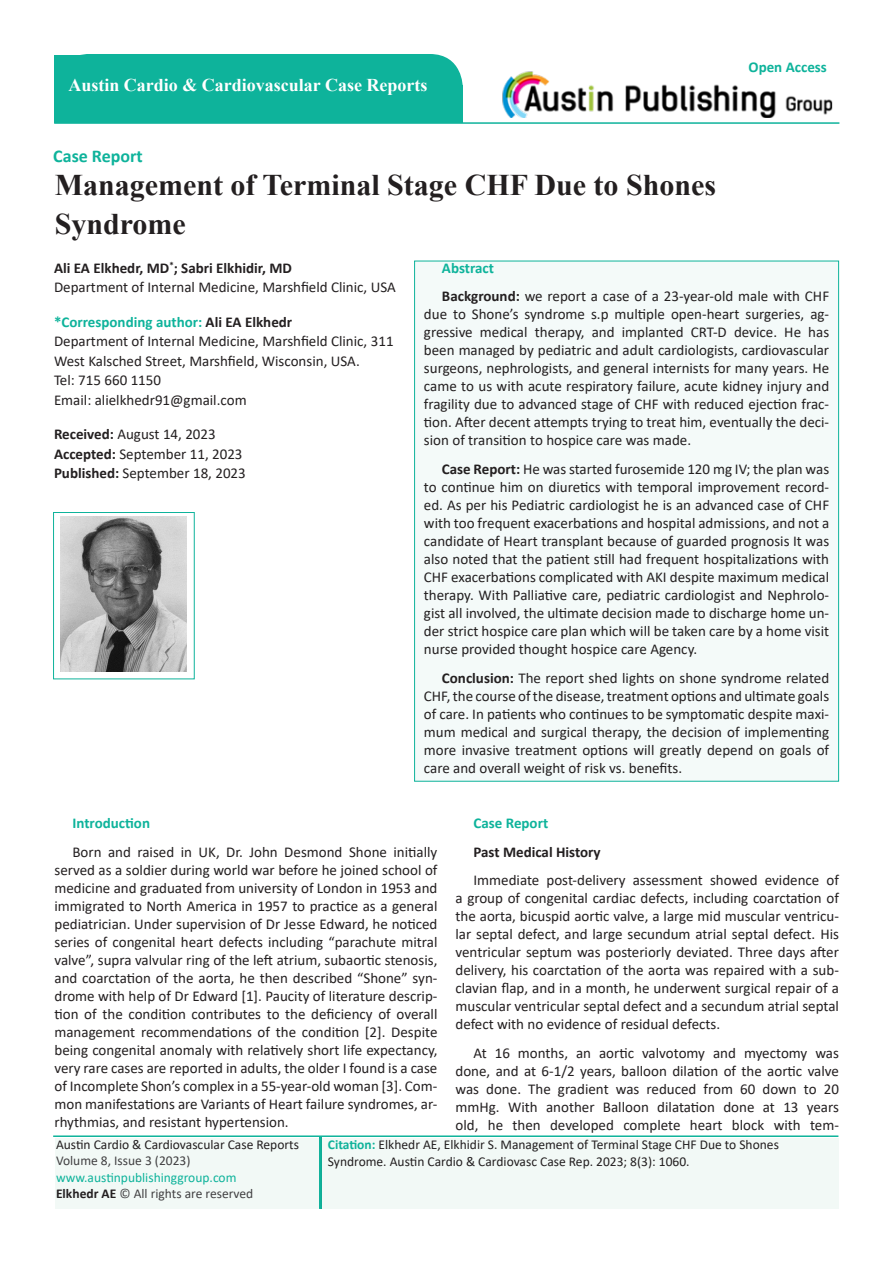
<style>
.page{position:relative;width:893px;height:1263px;background:#fff}
.page>*{position:absolute;margin:0;border:0;box-sizing:border-box;transform-origin:0 0}
.t1{font:700 30px/39px "Times New Roman";color:#231f20}
.t2{font:700 18px "Times New Roman";color:#fff}
.t3{font:700 18px "Calibri";color:#0eb39b}
.t4{font:15px/18px "Calibri";color:#231f20;text-align:justify}
.t5{font:700 15px "Calibri";color:#0eb39b}
.t6{font:700 15px "Calibri";color:#231f20}
.t7{font:13.5px/16.5px "Calibri";color:#231f20}
.t8{font:13.5px/16.5px "Calibri";color:#414042}
.s1{color:#231f20}
.s2{font-weight:700}
.s3{color:#0eb39b}
.s4{font-weight:700;color:#231f20}
.s5{font-weight:700;color:#0eb29a}
</style>
<div class="page">
<div style="left:55px;top:54px;width:408px;height:69px;background:#0eb39b;border-radius:33px"></div>
<img style="left:502px;top:71px;width:331px;height:46px">
<div style="left:55px;top:1138px;width:783px;height:71px;background:#f2f9f6"></div>
<div style="left:335px;top:86px;width:128px;height:37px;background:#0eb39b"></div>
<div style="left:319px;top:1136px;width:3px;height:73px;border:2px solid #0eb39b"></div>
<hr style="left:54px;top:122px;width:785px;height:2px;background:#0eb39b">
<hr style="left:53px;top:1135px;width:785px;height:2px;background:#0eb39b">
<div style="left:415px;top:261px;width:424px;height:520px;background:#f4faf9"></div>
<div style="left:53px;top:512px;width:142px;height:167px;background:#fff;border:1px solid #0eb39b"></div>
<img style="left:61px;top:516px;width:125px;height:156px">
<p class="t2" style="left:68px;top:72px;width:361px">Austin Cardio &amp; Cardiovascular Case Reports</p>
<p class="t5" style="left:748px;top:57px;width:80px">Open Access</p>
<p class="t3" style="left:53px;top:144px;width:91px">Case Report</p>
<p class="t1" style="left:55px;top:165px;width:663px">Management of Terminal Stage CHF Due to Shones<br>Syndrome</p>
<p class="t6" style="left:54px;top:257px;width:239px">Ali EA Elkhedr, MD<sup>*</sup>; Sabri Elkhidir, MD</p>
<p class="t4" style="left:54px;top:278px;width:343px">Department of Internal Medicine, Marshfield Clinic, USA</p>
<p class="t5" style="left:54px;top:311px;width:240px">*Corresponding author: <span class="s1">Ali EA Elkhedr</span></p>
<p class="t4" style="left:54px;top:331px;width:341px;line-height:19.5px">Department of Internal Medicine, Marshfield Clinic, 311<br>West Kalsched Street, Marshfield, Wisconsin, USA.</p>
<p class="t4" style="left:54px;top:371px;width:109px">Tel: 715 660 1150</p>
<p class="t4" style="left:54px;top:390px;width:194px">Email: alielkhedr91@gmail.com</p>
<p class="t4" style="left:54px;top:425px;width:163px"><span class="s2">Received:</span> August 14, 2023</p>
<p class="t4" style="left:54px;top:444px;width:190px"><span class="s2">Accepted:</span> September 11, 2023</p>
<p class="t4" style="left:54px;top:464px;width:193px"><span class="s2">Published:</span> September 18, 2023</p>
<p class="t5" style="left:442px;top:257px;width:53px">Abstract</p>
<p class="t4" style="left:424px;top:287px;width:407px;text-indent:18px"><span class="s2">Background:</span> we report a case of a 23-year-old male with CHF due to Shone’s syndrome s.p multiple open-heart surgeries, ag&shy;gressive medical therapy, and implanted CRT-D device. He has been managed by pediatric and adult cardiologists, cardiovascular surgeons, nephrologists, and general internists for many years. He came to us with acute respiratory failure, acute kidney injury and fragility due to advanced stage of CHF with reduced ejection frac&shy;tion. After decent attempts trying to treat him, eventually the deci&shy;sion of transition to hospice care was made.</p>
<p class="t4" style="left:424px;top:460px;width:407px;text-indent:18px"><span class="s2">Case Report:</span> He was started furosemide 120 mg IV; the plan was to continue him on diuretics with temporal improvement record&shy;ed. As per his Pediatric cardiologist he is an advanced case of CHF with too frequent exacerbations and hospital admissions, and not a candidate of Heart transplant because of guarded prognosis It was also noted that the patient still had frequent hospitalizations with CHF exacerbations complicated with AKI despite maximum medical therapy. With Palliative care, pediatric cardiologist and Nephrolo&shy;gist all involved, the ultimate decision made to discharge home un&shy;der strict hospice care plan which will be taken care by a home visit nurse provided thought hospice care Agency.</p>
<p class="t4" style="left:424px;top:669px;width:407px;text-indent:18px"><span class="s2">Conclusion:</span> The report shed lights on shone syndrome related CHF, the course of the disease, treatment options and ultimate goals of care. In patients who continues to be symptomatic despite maxi&shy;mum medical and surgical therapy, the decision of implementing more invasive treatment options will greatly depend on goals of care and overall weight of risk vs. benefits.</p>
<p class="t5" style="left:72px;top:812px;width:79px">Introduction</p>
<p class="t4" style="left:54px;top:842px;width:384px;text-indent:18px">Born and raised in UK, Dr. John Desmond Shone initially served as a soldier during world war before he joined school of medicine and graduated from university of London in 1953 and immigrated to North America in 1957 to practice as a general pediatrician. Under supervision of Dr Jesse Edward, he noticed series of congenital heart defects including “parachute mitral valve”, supra valvular ring of the left atrium, subaortic stenosis, and coarctation of the aorta, he then described “Shone” syn&shy;drome with help of Dr Edward [1]. Paucity of literature descrip&shy;tion of the condition contributes to the deficiency of overall management recommendations of the condition [2]. Despite being congenital anomaly with relatively short life expectancy, very rare cases are reported in adults, the older I found is a case of Incomplete Shon’s complex in a 55-year-old woman [3]. Com&shy;mon manifestations are Variants of Heart failure syndromes, ar&shy;rhythmias, and resistant hypertension.</p>
<p class="t5" style="left:473px;top:812px;width:76px">Case Report</p>
<p class="t6" style="left:473px;top:841px;width:129px">Past Medical History</p>
<p class="t4" style="left:455px;top:871px;width:385px;text-indent:18px">Immediate post-delivery assessment showed evidence of a group of congenital cardiac defects, including coarctation of the aorta, bicuspid aortic valve, a large mid muscular ventricu&shy;lar septal defect, and large secundum atrial septal defect. His ventricular septum was posteriorly deviated. Three days after delivery, his coarctation of the aorta was repaired with a sub&shy;clavian flap, and in a month, he underwent surgical repair of a muscular ventricular septal defect and a secundum atrial septal defect with no evidence of residual defects.</p>
<p class="t4" style="left:455px;top:1044px;width:385px;text-indent:18px">At 16 months, an aortic valvotomy and myectomy was done, and at 6-1/2 years, balloon dilation of the aortic valve was done. The gradient was reduced from 60 down to 20 mmHg. With another Balloon dilatation done at 13 years old, he then developed complete heart block with tem-</p>
<p class="t7" style="left:56px;top:1136px;width:244px">Austin Cardio &amp; Cardiovascular Case Reports</p>
<p class="t8" style="left:56px;top:1152px;width:199px">Volume 8, Issue 3 (2023) <span class="s3">www.austinpublishinggroup.com<br></span><span class="s4">Elkhedr AE</span> © All rights are reserved</p>
<p class="t7" style="left:328px;top:1136px;width:453px"><span class="s5">Citation:</span> Elkhedr AE, Elkhidir S. Management of Terminal Stage CHF Due to Shones<br>Syndrome. Austin Cardio &amp; Cardiovasc Case Rep. 2023; 8(3): 1060.</p>
</div>
